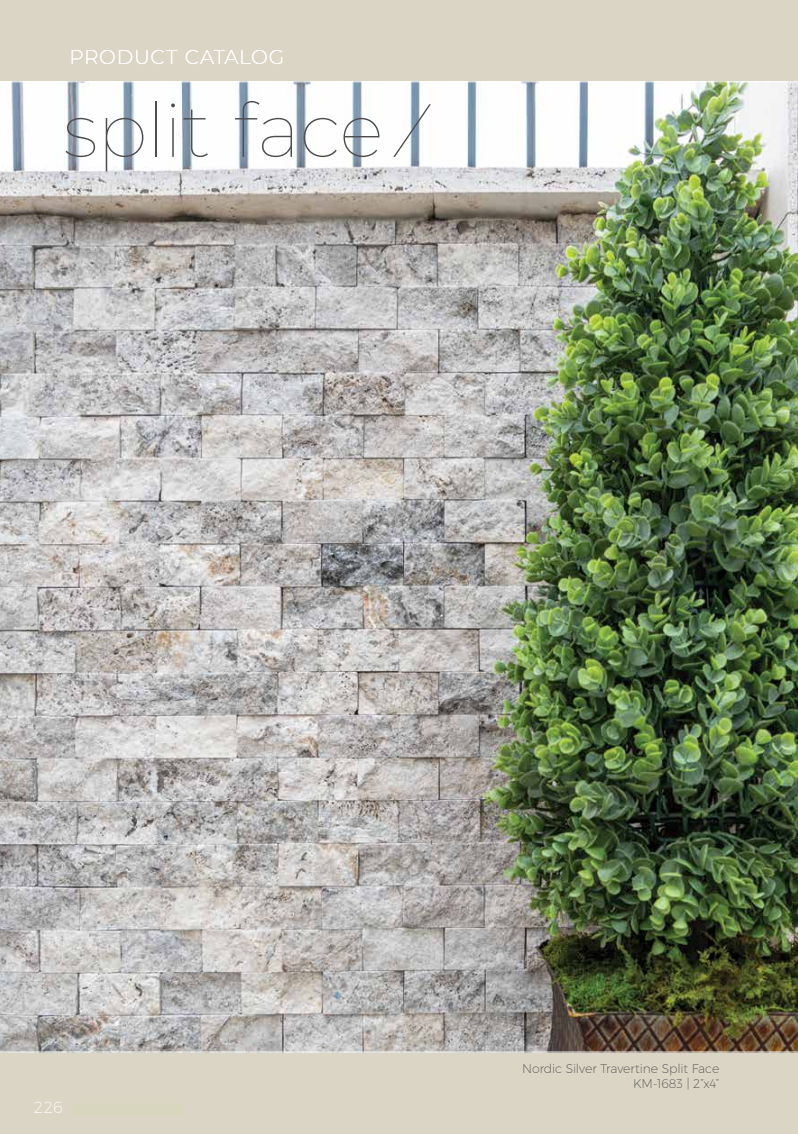
<style>
.page{position:relative;width:798px;height:1134px;background:#fff}
.page>*{position:absolute;margin:0;border:0;box-sizing:border-box;transform-origin:0 0}
.t1{font:100 75px "Montserrat";letter-spacing:-.01em;color:#4d4d4f}
.t2{font:300 20px "Montserrat";letter-spacing:.035em;color:#fff}
.t3{font:200 12.5px/15px "Montserrat";letter-spacing:-.005em;color:#4d4d4f;text-align:right}
</style>
<div class="page">
<div style="left:0;top:0;width:797px;height:1134px;background:#dad5c4"></div>
<img style="left:0;top:82px;width:797px;height:969px">
<hr style="left:0;top:1051px;width:797px;height:1px;background:#fff">
<hr style="left:0;top:81px;width:797px;height:1px;background:#fff">
<div style="left:72px;top:1103px;width:111px;height:13px;background:#d8d6be"></div>
<h2 class="t2" style="left:69px;top:43px;width:216px">PRODUCT CATALOG</h2>
<h1 class="t1" style="left:63px;top:80px;width:356px">split face ⁄</h1>
<p class="t3" style="left:522px;top:1061px;width:199px">Nordic Silver Travertine Split Face<br>KM-1683 | 2”x4”</p>
</div>
